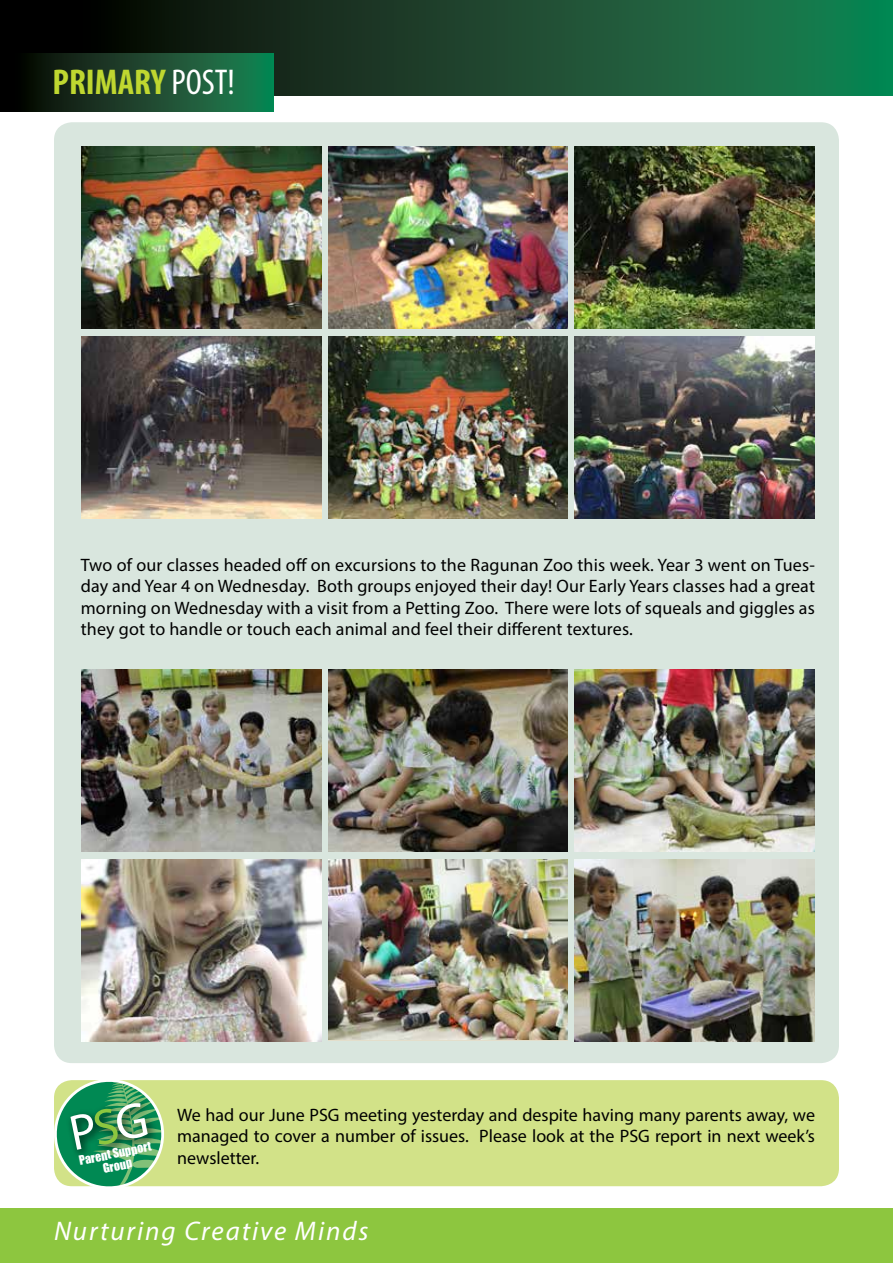
<style>
.page{position:relative;width:893px;height:1263px;background:#fff}
.page>*{position:absolute;margin:0;border:0;box-sizing:border-box;transform-origin:0 0}
.t1{font:700 condensed 36px "Myriad Pro";color:#bfd730}
.t2{font:italic 27px "Myriad Pro";letter-spacing:.07em;color:#fff}
.t3{font:18px/21.6px "Myriad Pro";color:#000}
.t4{font:11.85px "Impact";color:#fff}
.s1{font-weight:400;color:#fff}
</style>
<div class="page">
<div style="left:0;top:1208px;width:893px;height:55px;background:#8dc63f"></div>
<svg style="left:0;top:0;width:893px;height:96px"></svg>
<div style="left:54px;top:122px;width:785px;height:941px;background:#d9e6de;border-radius:18px"></div>
<img style="left:82px;top:147px;width:239px;height:181px">
<img style="left:82px;top:670px;width:239px;height:181px">
<img style="left:82px;top:337px;width:239px;height:181px">
<img style="left:82px;top:860px;width:239px;height:181px">
<img style="left:328px;top:147px;width:240px;height:181px">
<img style="left:328px;top:670px;width:240px;height:181px">
<img style="left:328px;top:337px;width:240px;height:181px">
<img style="left:328px;top:860px;width:240px;height:179px">
<img style="left:575px;top:147px;width:239px;height:181px">
<img style="left:575px;top:670px;width:239px;height:181px">
<img style="left:575px;top:337px;width:239px;height:181px">
<img style="left:575px;top:860px;width:239px;height:181px">
<div style="left:54px;top:1080px;width:785px;height:106px;background:#d2e288;border-radius:18px"></div>
<svg style="left:0;top:53px;width:274px;height:58px"></svg>
<svg style="left:54px;top:1080px;width:113px;height:107px"></svg>
<h1 class="t1" style="left:53px;top:60px;width:184px">PRIMARY <span class="s1">POST!</span></h1>
<p class="t3" style="left:81px;top:553px;width:736px;text-align:justify">Two of our classes headed off on excursions to the Ragunan Zoo this week. Year 3 went on Tues&shy;day and Year 4 on Wednesday. Both groups enjoyed their day! Our Early Years classes had a great morning on Wednesday with a visit from a Petting Zoo. There were lots of squeals and giggles as they got to handle or touch each animal and feel their different textures.</p>
<p class="t3" style="left:177px;top:1103px;width:639px">We had our June PSG meeting yesterday and despite having many parents away, we managed to cover a number of issues. Please look at the PSG report in next week’s</p>
<p class="t4" style="left:78px;top:1151px;width:75px;rotate:-11deg">Parent Support</p>
<p class="t3" style="left:177px;top:1147px;width:84px">newsletter.</p>
<p class="t4" style="left:102px;top:1159px;width:31px;rotate:-11deg">Group</p>
<h2 class="t2" style="left:54px;top:1214px;width:316px">Nurturing Creative Minds</h2>
</div>
